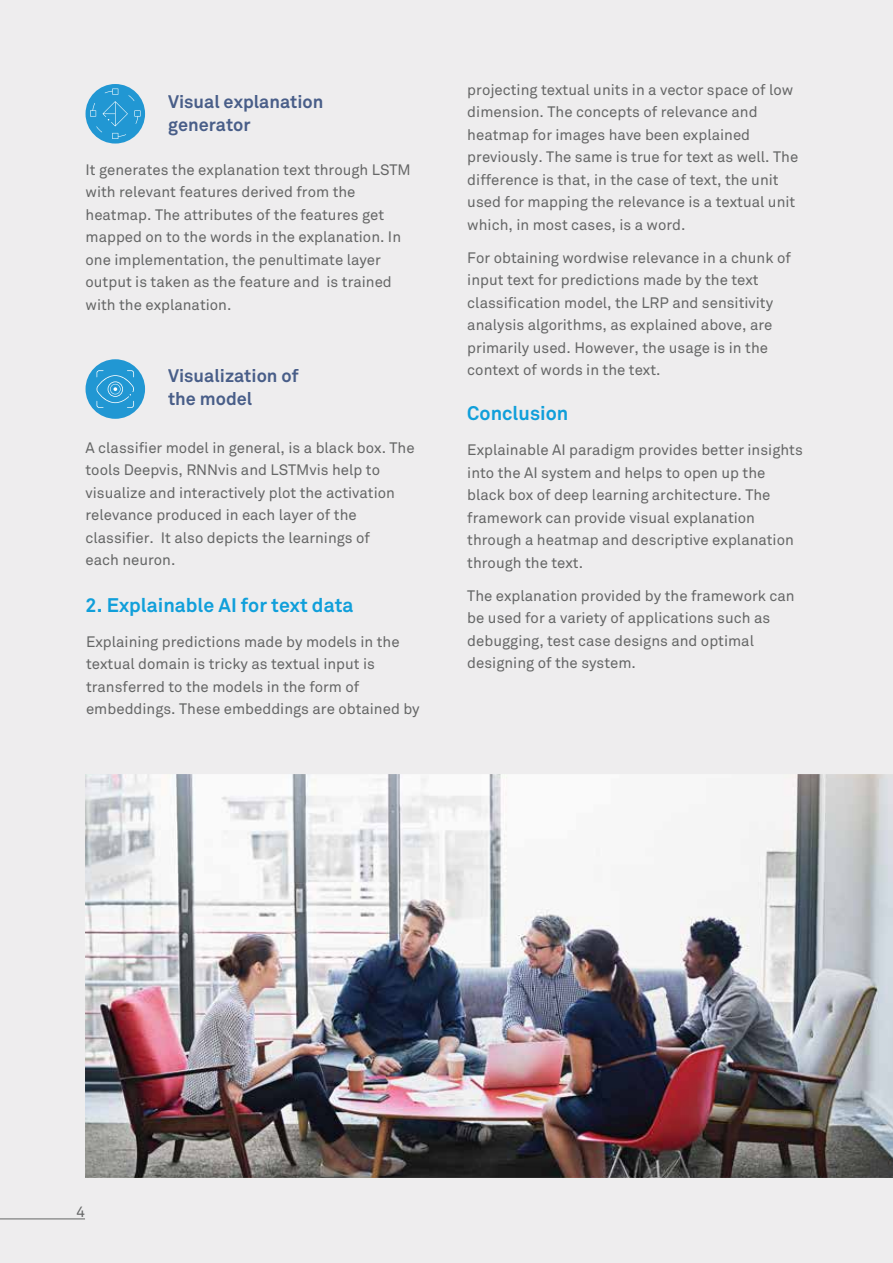
<style>
.page{position:relative;width:893px;height:1263px;background:#eeedee}
.page>*{position:absolute;margin:0;border:0;box-sizing:border-box;transform-origin:0 0}
.t1{font:700 19.5px "Wipro Akkurat";color:#109fda}
.t2{font:700 18px/22.5px "Wipro Akkurat";color:#1f3a6f}
.t3{font:15px/22.5px "Wipro Akkurat";color:#656666}
</style>
<div class="page">
<hr style="left:0;top:1218px;width:85px;height:1px;background:#656666">
<div style="left:86px;top:84px;width:59px;height:60px;background:#2197d3;border-radius:50%"></div>
<svg style="left:90px;top:89px;width:51px;height:50px"></svg>
<div style="left:86px;top:359px;width:59px;height:60px;background:#2197d3;border-radius:50%"></div>
<svg style="left:97px;top:370px;width:37px;height:38px"></svg>
<img style="left:85px;top:774px;width:808px;height:404px">
<p class="t2" style="left:168px;top:91px;width:157px">Visual explanation generator</p>
<p class="t3" style="left:86px;top:158px;width:327px">It generates the explanation text through LSTM with relevant features derived from the heatmap. The attributes of the features get mapped on to the words in the explanation. In one implementation, the penultimate layer output is taken as the feature and is trained with the explanation.</p>
<p class="t2" style="left:168px;top:365px;width:132px">Visualization of the model</p>
<p class="t3" style="left:86px;top:436px;width:331px">A classifier model in general, is a black box. The tools Deepvis, RNNvis and LSTMvis help to visualize and interactively plot the activation relevance produced in each layer of the classifier. It also depicts the learnings of<br>each neuron.</p>
<h1 class="t1" style="left:86px;top:593px;width:269px">2. Explainable AI for text data</h1>
<p class="t3" style="left:86px;top:630px;width:335px">Explaining predictions made by models in the textual domain is tricky as textual input is transferred to the models in the form of embeddings. These embeddings are obtained by</p>
<p class="t3" style="left:467px;top:78px;width:332px">projecting textual units in a vector space of low dimension. The concepts of relevance and heatmap for images have been explained previously. The same is true for text as well. The difference is that, in the case of text, the unit used for mapping the relevance is a textual unit which, in most cases, is a word.</p>
<p class="t3" style="left:467px;top:246px;width:325px">For obtaining wordwise relevance in a chunk of input text for predictions made by the text classification model, the LRP and sensitivity analysis algorithms, as explained above, are primarily used. However, the usage is in the context of words in the text.</p>
<h1 class="t1" style="left:467px;top:401px;width:103px">Conclusion</h1>
<p class="t3" style="left:467px;top:439px;width:337px">Explainable AI paradigm provides better insights into the AI system and helps to open up the black box of deep learning architecture. The framework can provide visual explanation through a heatmap and descriptive explanation through the text.</p>
<p class="t3" style="left:467px;top:584px;width:329px">The explanation provided by the framework can be used for a variety of applications such as debugging, test case designs and optimal designing of the system.</p>
<p class="t3" style="left:76px;top:1201px;width:10px">4</p>
</div>
